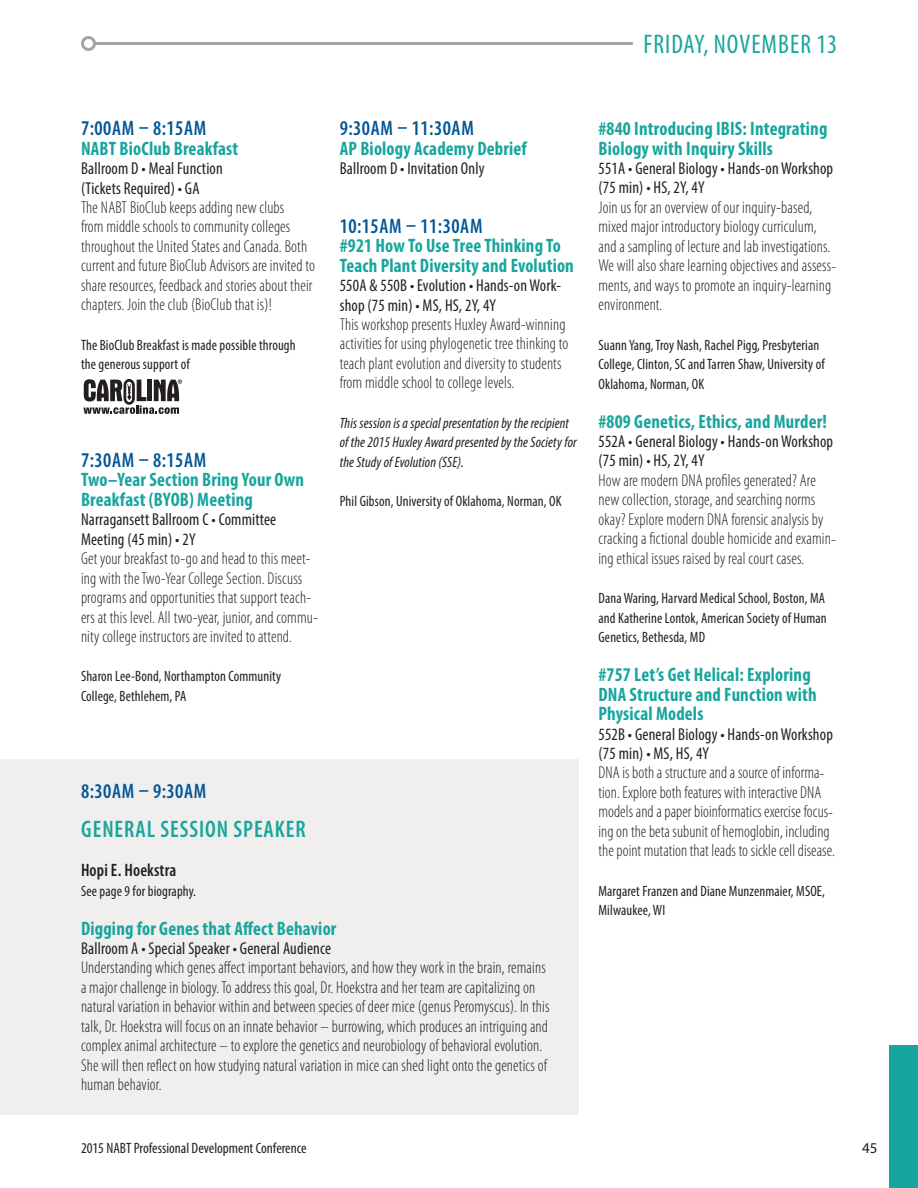
<style>
.page{position:relative;width:918px;height:1188px;background:#fff}
.page>*{position:absolute;margin:0;border:0;box-sizing:border-box;transform-origin:0 0}
.t1{font:condensed 27px "Myriad Pro";letter-spacing:.04em;color:#17a59d;scale:.96 1}
.t2{font:600 condensed 24px "Myriad Pro";letter-spacing:.04em;color:#17a59d;scale:.96 1}
.t3{font:600 condensed 21px "Myriad Pro";letter-spacing:.03em;color:#005596;scale:.96 1}
.t4{font:700 condensed 19.5px/19.5px "Myriad Pro";letter-spacing:.01em;color:#17a59d;scale:.96 1}
.t5{font:600 condensed 18px "Myriad Pro";letter-spacing:.01em;color:#231f20;scale:.96 1}
.t6{font:300 condensed 17.25px/19.5px "Myriad Pro";letter-spacing:.01em;color:#231f20;scale:.96 1}
.t7{font:condensed 17.25px/19.5px "Myriad Pro";letter-spacing:.01em;color:#231f20;scale:.96 1}
.t8{font:condensed 15px/19.5px "Myriad Pro";letter-spacing:.01em;color:#231f20;scale:.96 1}
.t9{font:italic condensed 15px/19.5px "Myriad Pro";letter-spacing:.01em;color:#231f20;scale:.96 1}
.t10{font:condensed 15px "Myriad Pro";letter-spacing:.01em;color:#231f20}
.t11{font:15px "Myriad Pro";color:#231f20}
</style>
<div class="page">
<div style="left:889px;top:1045px;width:29px;height:143px;background:#17a59d"></div>
<hr style="left:94px;top:42px;width:539px;height:3px;background:#a9a3a1">
<div style="left:81px;top:36px;width:15px;height:15px;border:3px solid #a9a3a1;border-radius:50%"></div>
<svg style="left:83px;top:379px;width:99px;height:35px"></svg>
<div style="left:0;top:759px;width:578px;height:356px;background:#f0efee"></div>
<h1 class="t1" style="left:643px;top:28px;width:203px">FRIDAY, NOVEMBER 13</h1>
<p class="t3" style="left:81px;top:115px;width:132px">7:00AM – 8:15AM</p>
<p class="t4" style="left:81px;top:138px;width:165px">NABT BioClub Breakfast</p>
<p class="t7" style="left:81px;top:158px;width:149px">Ballroom D • Meal Function (Tickets Required) • GA</p>
<p class="t6" style="left:81px;top:197px;width:245px">The NABT BioClub keeps adding new clubs<br>from middle schools to community colleges throughout the United States and Canada. Both current and future BioClub Advisors are invited to share resources, feedback and stories about their chapters. Join the club (BioClub that is)!</p>
<p class="t8" style="left:81px;top:335px;width:225px">The BioClub Breakfast is made possible through the generous support of</p>
<p class="t3" style="left:81px;top:447px;width:132px">7:30AM – 8:15AM</p>
<p class="t4" style="left:81px;top:469px;width:234px">Two–Year Section Bring Your Own<br>Breakfast (BYOB) Meeting</p>
<p class="t7" style="left:81px;top:509px;width:205px">Narragansett Ballroom C • Committee<br>Meeting (45 min) • 2Y</p>
<p class="t6" style="left:81px;top:548px;width:248px">Get your breakfast to-go and head to this meet&shy;ing with the Two-Year College Section. Discuss programs and opportunities that support teach&shy;ers at this level. All two-year, junior, and commu&shy;nity college instructors are invited to attend.</p>
<p class="t8" style="left:81px;top:666px;width:210px">Sharon Lee-Bond, Northampton Community<br>College, Bethlehem, PA</p>
<p class="t3" style="left:340px;top:115px;width:141px">9:30AM – 11:30AM</p>
<p class="t4" style="left:340px;top:138px;width:196px">AP Biology Academy Debrief</p>
<p class="t7" style="left:340px;top:158px;width:152px">Ballroom D • Invitation Only</p>
<p class="t3" style="left:340px;top:213px;width:150px">10:15AM – 11:30AM</p>
<p class="t4" style="left:340px;top:235px;width:245px">#921 How To Use Tree Thinking To<br>Teach Plant Diversity and Evolution</p>
<p class="t7" style="left:340px;top:275px;width:232px">550A &amp; 550B • Evolution • Hands-on Work&shy;shop (75 min) • MS, HS, 2Y, 4Y</p>
<p class="t6" style="left:340px;top:314px;width:240px">This workshop presents Huxley Award-winning activities for using phylogenetic tree thinking to teach plant evolution and diversity to students from middle school to college levels.</p>
<p class="t9" style="left:340px;top:413px;width:248px">This session is a special presentation by the recipient of the 2015 Huxley Award presented by the Society for the Study of Evolution (SSE).</p>
<p class="t8" style="left:340px;top:491px;width:233px">Phil Gibson, University of Oklahoma, Norman, OK</p>
<p class="t3" style="left:81px;top:778px;width:132px">8:30AM – 9:30AM</p>
<h2 class="t2" style="left:81px;top:814px;width:235px">GENERAL SESSION SPEAKER</h2>
<p class="t5" style="left:81px;top:859px;width:101px">Hopi E. Hoekstra</p>
<p class="t8" style="left:81px;top:881px;width:121px">See page 9 for biography.</p>
<p class="t4" style="left:81px;top:918px;width:268px">Digging for Genes that Affect Behavior</p>
<p class="t7" style="left:81px;top:938px;width:262px">Ballroom A • Special Speaker • General Audience</p>
<p class="t6" style="left:81px;top:958px;width:489px">Understanding which genes affect important behaviors, and how they work in the brain, remains a major challenge in biology. To address this goal, Dr. Hoekstra and her team are capitalizing on natural variation in behavior within and between species of deer mice (genus Peromyscus). In this talk, Dr. Hoekstra will focus on an innate behavior – burrowing, which produces an intriguing and complex animal architecture – to explore the genetics and neurobiology of behavioral evolution.<br>She will then reflect on how studying natural variation in mice can shed light onto the genetics of human behavior.</p>
<p class="t4" style="left:598px;top:118px;width:240px">#840 Introducing IBIS: Integrating<br>Biology with Inquiry Skills</p>
<p class="t7" style="left:598px;top:158px;width:246px">551A • General Biology • Hands-on Workshop (75 min) • HS, 2Y, 4Y</p>
<p class="t6" style="left:598px;top:197px;width:249px">Join us for an overview of our inquiry-based, mixed major introductory biology curriculum, and a sampling of lecture and lab investigations.<br>We will also share learning objectives and assess&shy;ments, and ways to promote an inquiry-learning environment.</p>
<p class="t8" style="left:598px;top:335px;width:237px">Suann Yang, Troy Nash, Rachel Pigg, Presbyterian<br>College, Clinton, SC and Tarren Shaw, University of<br>Oklahoma, Norman, OK</p>
<p class="t4" style="left:598px;top:411px;width:239px">#809 Genetics, Ethics, and Murder!</p>
<p class="t7" style="left:598px;top:431px;width:246px">552A • General Biology • Hands-on Workshop (75 min) • HS, 2Y, 4Y</p>
<p class="t6" style="left:598px;top:470px;width:249px">How are modern DNA profiles generated? Are new collection, storage, and searching norms okay? Explore modern DNA forensic analysis by cracking a fictional double homicide and examin&shy;ing ethical issues raised by real court cases.</p>
<p class="t8" style="left:598px;top:588px;width:239px;text-align:justify">Dana Waring, Harvard Medical School, Boston, MA and Katherine Lontok, American Society of Human Genetics, Bethesda, MD</p>
<p class="t4" style="left:598px;top:664px;width:229px">#757 Let’s Get Helical: Exploring<br>DNA Structure and Function with<br>Physical Models</p>
<p class="t7" style="left:598px;top:724px;width:246px">552B • General Biology • Hands-on Workshop (75 min) • MS, HS, 4Y</p>
<p class="t6" style="left:598px;top:763px;width:248px">DNA is both a structure and a source of informa&shy;tion. Explore both features with interactive DNA models and a paper bioinformatics exercise focus&shy;ing on the beta subunit of hemoglobin, including the point mutation that leads to sickle cell disease.</p>
<p class="t8" style="left:598px;top:881px;width:237px">Margaret Franzen and Diane Munzenmaier, MSOE,<br>Milwaukee, WI</p>
<p class="t10" style="left:81px;top:1139px;width:227px">2015 NABT Professional Development Conference</p>
<p class="t11" style="left:862px;top:1139px;width:17px">45</p>
</div>
